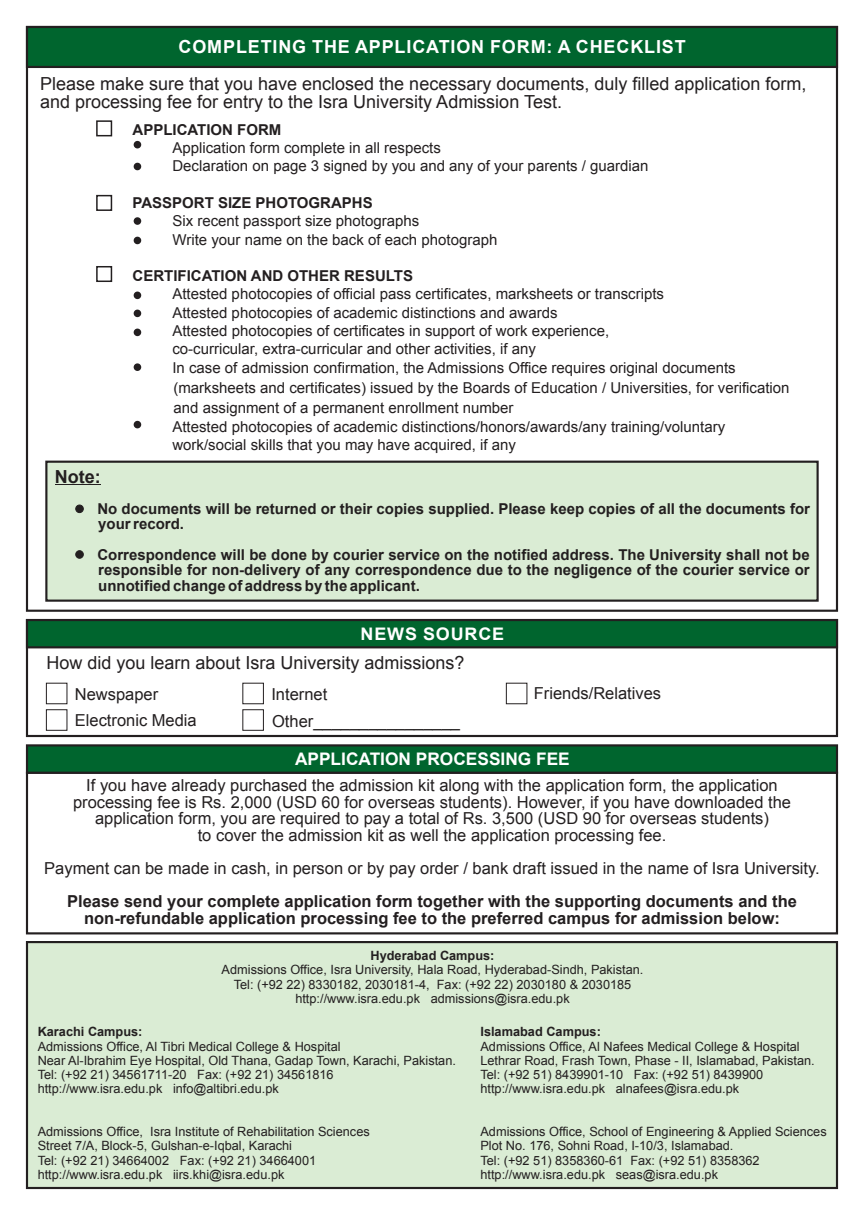
<style>
.page{position:relative;width:864px;height:1215px;background:#fff}
.page>*{position:absolute;margin:0;border:0;box-sizing:border-box;transform-origin:0 0}
.t1{font:18px/17.9px "Arial";color:#231f20}
.t2{font:700 18px "Arial";letter-spacing:.05em;color:#fff}
.t3{font:700 18px "Arial";color:#231f20}
.t4{font:700 17.25px "Arial";color:#fff}
.t5{font:700 17.25px "Arial";letter-spacing:.05em;color:#fff;scale:1.04 1}
.t6{font:16.5px/16.6px "Arial";color:#231f20;text-align:center}
.t7{font:700 16.5px/16.6px "Arial";color:#231f20;text-align:center}
.t8{font:15px/18.3px "Arial";color:#231f20}
.t9{font:700 15px/15.3px "Arial";color:#231f20}
.t10{font:12.75px/14.2px "Arial";color:#231f20}
.t11{font:700 12.75px "Arial";color:#231f20}
</style>
<div class="page">
<div style="left:26px;top:772px;width:812px;height:162px;border:2px solid #231f20"></div>
<div style="left:26px;top:619px;width:812px;height:118px;border:2px solid #231f20"></div>
<div style="left:26px;top:26px;width:812px;height:42px;background:#00652e;border:2px solid #231f20"></div>
<div style="left:134px;top:141px;width:7px;height:7px;background:#231f20;border-radius:50%"></div>
<div style="left:134px;top:292px;width:7px;height:7px;background:#231f20;border-radius:50%"></div>
<div style="left:134px;top:217px;width:7px;height:8px;background:#231f20;border-radius:50%"></div>
<div style="left:134px;top:163px;width:7px;height:7px;background:#231f20;border-radius:50%"></div>
<div style="left:134px;top:310px;width:7px;height:7px;background:#231f20;border-radius:50%"></div>
<div style="left:134px;top:329px;width:7px;height:7px;background:#231f20;border-radius:50%"></div>
<div style="left:134px;top:363px;width:7px;height:8px;background:#231f20;border-radius:50%"></div>
<div style="left:134px;top:421px;width:7px;height:7px;background:#231f20;border-radius:50%"></div>
<div style="left:134px;top:237px;width:7px;height:7px;background:#231f20;border-radius:50%"></div>
<div style="left:96px;top:120px;width:16px;height:16px;border:2px solid #231f20"></div>
<div style="left:96px;top:195px;width:16px;height:16px;border:2px solid #231f20"></div>
<div style="left:96px;top:266px;width:16px;height:16px;border:2px solid #231f20"></div>
<div style="left:26px;top:941px;width:812px;height:248px;background:#daecd4;border:2px solid #231f20"></div>
<div style="left:45px;top:461px;width:774px;height:141px;background:#daecd4;border:2px solid #231f20"></div>
<div style="left:26px;top:619px;width:812px;height:29px;background:#00652e;border:2px solid #231f20"></div>
<div style="left:26px;top:744px;width:812px;height:30px;background:#00652e;border:2px solid #231f20"></div>
<div style="left:46px;top:683px;width:21px;height:21px;border:1px solid #231f20"></div>
<div style="left:242px;top:683px;width:22px;height:21px;border:1px solid #231f20"></div>
<div style="left:506px;top:683px;width:21px;height:21px;border:1px solid #231f20"></div>
<div style="left:46px;top:709px;width:21px;height:22px;border:1px solid #231f20"></div>
<div style="left:242px;top:709px;width:22px;height:22px;border:1px solid #231f20"></div>
<hr style="left:55px;top:485px;width:46px;height:1px;background:#231f20">
<div style="left:76px;top:505px;width:7px;height:8px;background:#231f20;border:1px solid #231f20;border-radius:50%"></div>
<div style="left:76px;top:551px;width:7px;height:7px;background:#231f20;border:1px solid #231f20;border-radius:50%"></div>
<h1 class="t2" style="left:179px;top:37px;width:509px">COMPLETING THE APPLICATION FORM: A CHECKLIST</h1>
<h1 class="t1" style="left:40px;top:75px;width:768px">Please make sure that you have enclosed the necessary documents, duly filled application form, and processing fee for entry to the Isra University Admission Test.</h1>
<p class="t9" style="left:133px;top:122px;width:150px">APPLICATION FORM</p>
<p class="t8" style="left:172px;top:139px;width:478px">Application form complete in all respects<br>Declaration on page 3 signed by you and any of your parents / guardian</p>
<p class="t9" style="left:133px;top:195px;width:242px">PASSPORT SIZE PHOTOGRAPHS</p>
<p class="t8" style="left:172px;top:212px;width:326px">Six recent passport size photographs<br>Write your name on the back of each photograph</p>
<p class="t9" style="left:133px;top:268px;width:282px">CERTIFICATION AND OTHER RESULTS</p>
<p class="t8" style="left:172px;top:285px;width:565px">Attested photocopies of official pass certificates, marksheets or transcripts<br>Attested photocopies of academic distinctions and awards<br>Attested photocopies of certificates in support of work experience,<br>co-curricular, extra-curricular and other activities, if any<br>In case of admission confirmation, the Admissions Office requires original documents</p>
<p class="t8" style="left:173px;top:378px;width:618px;line-height:20.2px">(marksheets and certificates) issued by the Boards of Education / Universities, for verification and assignment of a permanent enrollment number</p>
<p class="t8" style="left:172px;top:417px;width:554px">Attested photocopies of academic distinctions/honors/awards/any training/voluntary work/social skills that you may have acquired, if any</p>
<h1 class="t3" style="left:55px;top:467px;width:47px">Note:</h1>
<p class="t9" style="left:97px;top:501px;width:714px">No documents will be returned or their copies supplied. Please keep copies of all the documents for your record.</p>
<p class="t9" style="left:97px;top:547px;width:714px;text-align:justify">Correspondence will be done by courier service on the notified address. The University shall not be responsible for non-delivery of any correspondence due to the negligence of the courier service or unnotified change of address by the applicant.</p>
<h2 class="t5" style="left:361px;top:624px;width:140px">NEWS SOURCE</h2>
<h1 class="t1" style="left:46px;top:654px;width:420px">How did you learn about Isra University admissions?</h1>
<p class="t6" style="left:75px;top:686px;width:85px">Newspaper</p>
<p class="t6" style="left:271px;top:686px;width:57px">Internet</p>
<p class="t6" style="left:534px;top:685px;width:129px">Friends/Relatives</p>
<p class="t6" style="left:75px;top:712px;width:123px">Electronic Media</p>
<p class="t6" style="left:272px;top:713px;width:190px">Other________________</p>
<h2 class="t4" style="left:295px;top:750px;width:276px">APPLICATION PROCESSING FEE</h2>
<p class="t6" style="left:73px;top:777px;width:720px">If you have already purchased the admission kit along with the application form, the application processing fee is Rs. 2,000 (USD 60 for overseas students). However, if you have downloaded the application form, you are required to pay a total of Rs. 3,500 (USD 90 for overseas students)<br>to cover the admission kit as well the application processing fee.</p>
<p class="t6" style="left:44px;top:860px;width:777px">Payment can be made in cash, in person or by pay order / bank draft issued in the name of Isra University.</p>
<p class="t7" style="left:67px;top:893px;width:731px">Please send your complete application form together with the supporting documents and the non-refundable application processing fee to the preferred campus for admission below:</p>
<p class="t11" style="left:371px;top:949px;width:125px">Hyderabad Campus:</p>
<p class="t10" style="left:222px;top:963px;width:423px;text-align:center">Admissions Office, Isra University, Hala Road, Hyderabad-Sindh, Pakistan.<br>Tel: (+92 22) 8330182, 2030181-4, Fax: (+92 22) 2030180 &amp; 2030185 http://www.isra.edu.pk admissions@isra.edu.pk</p>
<p class="t11" style="left:38px;top:1025px;width:106px">Karachi Campus:</p>
<p class="t10" style="left:38px;top:1039px;width:420px">Admissions Office, Al Tibri Medical College &amp; Hospital<br>Near Al-Ibrahim Eye Hospital, Old Thana, Gadap Town, Karachi, Pakistan.<br>Tel: (+92 21) 34561711-20 Fax: (+92 21) 34561816 http://www.isra.edu.pk info@altibri.edu.pk</p>
<p class="t10" style="left:38px;top:1125px;width:334px">Admissions Office, Isra Institute of Rehabilitation Sciences Street 7/A, Block-5, Gulshan-e-Iqbal, Karachi<br>Tel: (+92 21) 34664002 Fax: (+92 21) 34664001 http://www.isra.edu.pk iirs.khi@isra.edu.pk</p>
<p class="t11" style="left:480px;top:1025px;width:122px">Islamabad Campus:</p>
<p class="t10" style="left:480px;top:1039px;width:336px">Admissions Office, Al Nafees Medical College &amp; Hospital Lethrar Road, Frash Town, Phase - II, Islamabad, Pakistan.<br>Tel: (+92 51) 8439901-10 Fax: (+92 51) 8439900 http://www.isra.edu.pk alnafees@isra.edu.pk</p>
<p class="t10" style="left:480px;top:1125px;width:348px">Admissions Office, School of Engineering &amp; Applied Sciences Plot No. 176, Sohni Road, I-10/3, Islamabad.<br>Tel: (+92 51) 8358360-61 Fax: (+92 51) 8358362 http://www.isra.edu.pk seas@isra.edu.pk</p>
</div>
